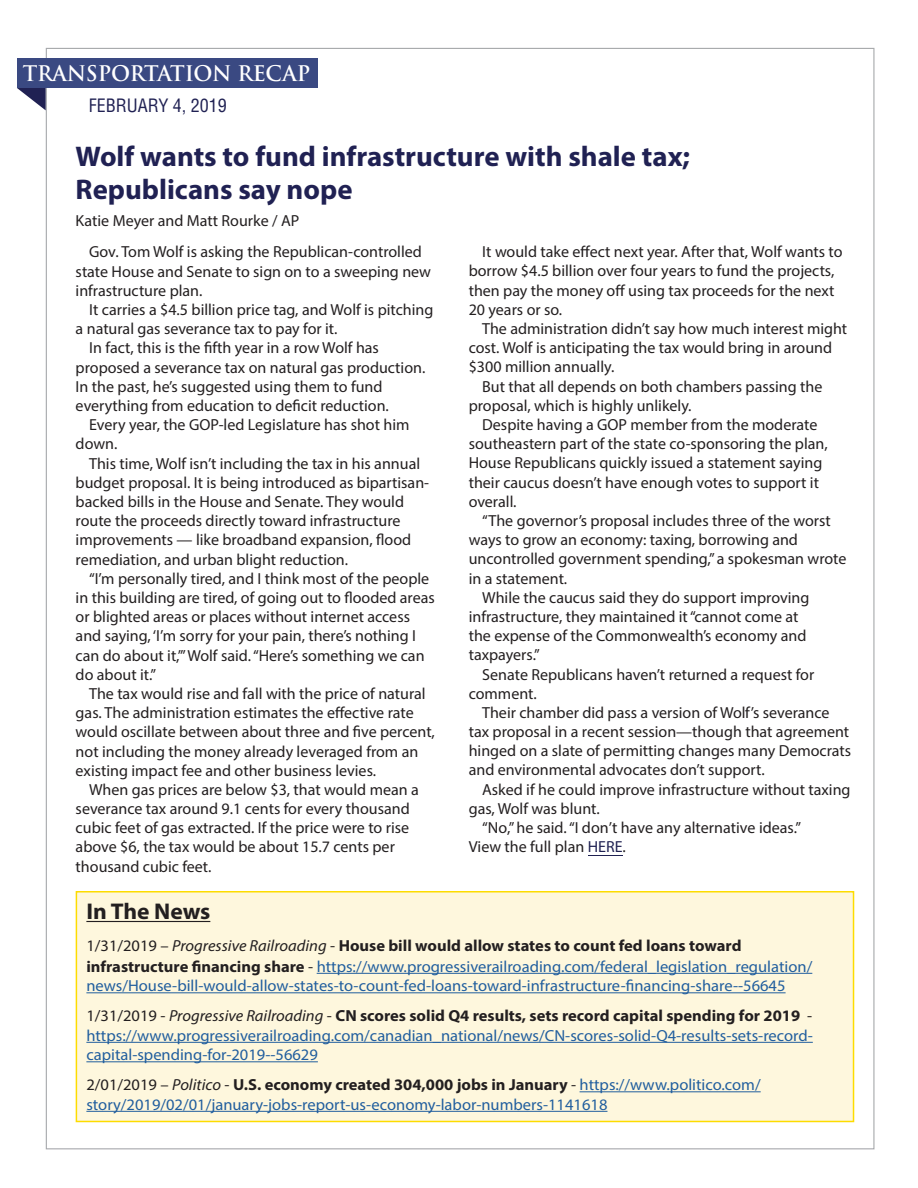
<style>
.page{position:relative;width:918px;height:1188px;background:#fff}
.page>*{position:absolute;margin:0;border:0;box-sizing:border-box;transform-origin:0 0}
.t1{font:700 28.5px/33px "Myriad Pro";color:#202153}
.t2{font:700 22.8px "Myriad Pro";letter-spacing:-.005em;color:#231f20}
.t3{font:700 21px "Trajan Pro";letter-spacing:-.01em;color:#fff}
.t4{font:condensed 18px "Helvetica LT Std";color:#202153}
.t5{font:16.05px/19.2px "Myriad Pro";color:#231f20}
.t6{font:16.05px/19.5px "Myriad Pro";color:#215e9e}
.t7{font:700 16.05px/21px "Myriad Pro";color:#231f20}
.s1{color:#1f2152}
.s2{font-weight:400}
.s3{font-weight:400;font-style:italic}
.s4{font-weight:400;color:#215e9e}
.s5{color:#231f20}
.s6{font-style:italic;color:#231f20}
.s7{font-weight:700;color:#231f20}
</style>
<div class="page">
<svg style="left:17px;top:88px;width:29px;height:22px"></svg>
<div style="left:17px;top:59px;width:301px;height:29px;background:#3a4982"></div>
<hr style="left:588px;top:855px;width:35px;height:1px;background:#1f2152">
<div style="left:76px;top:891px;width:778px;height:231px;background:#fef7dd;border:2px solid #fddc00"></div>
<hr style="left:86px;top:921px;width:124px;height:1px;background:#231f20">
<hr style="left:317px;top:973px;width:495px;height:1px;background:#215e9e">
<hr style="left:86px;top:992px;width:700px;height:1px;background:#215e9e">
<hr style="left:86px;top:1042px;width:727px;height:1px;background:#215e9e">
<hr style="left:86px;top:1061px;width:232px;height:1px;background:#215e9e">
<hr style="left:580px;top:1091px;width:181px;height:1px;background:#215e9e">
<hr style="left:86px;top:1111px;width:521px;height:1px;background:#215e9e">
<h3 class="t3" style="left:23px;top:60px;width:289px">TRANSPORTATION RECAP</h3>
<p class="t4" style="left:89px;top:94px;width:140px">FEBRUARY 4, 2019</p>
<h1 class="t1" style="left:76px;top:139px;width:616px">Wolf wants to fund infrastructure with shale tax;<br>Republicans say nope</h1>
<p class="t5" style="left:89px;top:205px;width:334px;line-height:31.2px;text-indent:-14px">Katie Meyer and Matt Rourke / AP<br>Gov. Tom Wolf is asking the Republican-controlled</p>
<p class="t5" style="left:76px;top:261px;width:357px">state House and Senate to sign on to a sweeping new infrastructure plan.</p>
<p class="t5" style="left:89px;top:300px;width:346px">It carries a $4.5 billion price tag, and Wolf is pitching</p>
<p class="t5" style="left:76px;top:319px;width:263px">a natural gas severance tax to pay for it.</p>
<p class="t5" style="left:89px;top:338px;width:291px">In fact, this is the fifth year in a row Wolf has</p>
<p class="t5" style="left:76px;top:357px;width:351px">proposed a severance tax on natural gas production.</p>
<p class="t5" style="left:76px;top:377px;width:308px">In the past, he’s suggested using them to fund</p>
<p class="t5" style="left:76px;top:396px;width:315px">everything from education to deficit reduction.</p>
<p class="t5" style="left:89px;top:415px;width:322px">Every year, the GOP-led Legislature has shot him</p>
<p class="t5" style="left:76px;top:434px;width:43px">down.</p>
<p class="t5" style="left:89px;top:453px;width:333px">This time, Wolf isn’t including the tax in his annual</p>
<p class="t5" style="left:76px;top:473px;width:355px">budget proposal. It is being introduced as bipartisan-</p>
<p class="t5" style="left:76px;top:492px;width:330px">backed bills in the House and Senate. They would</p>
<p class="t5" style="left:76px;top:511px;width:326px">route the proceeds directly toward infrastructure</p>
<p class="t5" style="left:76px;top:530px;width:337px">improvements — like broadband expansion, flood</p>
<p class="t5" style="left:76px;top:549px;width:274px">remediation, and urban blight reduction.</p>
<p class="t5" style="left:89px;top:569px;width:342px">“I’m personally tired, and I think most of the people</p>
<p class="t5" style="left:76px;top:588px;width:361px">in this building are tired, of going out to flooded areas</p>
<p class="t5" style="left:76px;top:607px;width:336px">or blighted areas or places without internet access</p>
<p class="t5" style="left:76px;top:626px;width:342px">and saying, ‘I’m sorry for your pain, there’s nothing I</p>
<p class="t5" style="left:76px;top:645px;width:350px">can do about it,’” Wolf said. “Here’s something we can</p>
<p class="t5" style="left:76px;top:665px;width:82px">do about it.”</p>
<p class="t5" style="left:89px;top:684px;width:338px">The tax would rise and fall with the price of natural</p>
<p class="t5" style="left:76px;top:703px;width:340px">gas. The administration estimates the effective rate</p>
<p class="t5" style="left:76px;top:722px;width:361px">would oscillate between about three and five percent,</p>
<p class="t5" style="left:76px;top:741px;width:344px">not including the money already leveraged from an</p>
<p class="t5" style="left:76px;top:760px;width:302px">existing impact fee and other business levies.</p>
<p class="t5" style="left:89px;top:780px;width:331px">When gas prices are below $3, that would mean a</p>
<p class="t5" style="left:76px;top:799px;width:336px">severance tax around 9.1 cents for every thousand</p>
<p class="t5" style="left:76px;top:818px;width:335px">cubic feet of gas extracted. If the price were to rise</p>
<p class="t5" style="left:76px;top:837px;width:321px">above $6, the tax would be about 15.7 cents per</p>
<p class="t5" style="left:76px;top:856px;width:137px">thousand cubic feet.</p>
<p class="t5" style="left:469px;top:242px;width:375px;text-indent:14px">It would take effect next year. After that, Wolf wants to borrow $4.5 billion over four years to fund the projects, then pay the money off using tax proceeds for the next 20 years or so.</p>
<p class="t5" style="left:482px;top:319px;width:367px">The administration didn’t say how much interest might</p>
<p class="t5" style="left:469px;top:338px;width:365px">cost. Wolf is anticipating the tax would bring in around</p>
<p class="t5" style="left:469px;top:357px;width:147px">$300 million annually.</p>
<p class="t5" style="left:482px;top:376px;width:342px">But that all depends on both chambers passing the</p>
<p class="t5" style="left:469px;top:396px;width:224px">proposal, which is highly unlikely.</p>
<p class="t5" style="left:482px;top:415px;width:337px">Despite having a GOP member from the moderate</p>
<p class="t5" style="left:469px;top:434px;width:361px">southeastern part of the state co-sponsoring the plan,</p>
<p class="t5" style="left:469px;top:453px;width:355px">House Republicans quickly issued a statement saying</p>
<p class="t5" style="left:469px;top:472px;width:352px">their caucus doesn’t have enough votes to support it</p>
<p class="t5" style="left:469px;top:492px;width:49px">overall.</p>
<p class="t5" style="left:482px;top:511px;width:350px">“The governor’s proposal includes three of the worst</p>
<p class="t5" style="left:469px;top:530px;width:331px">ways to grow an economy: taxing, borrowing and</p>
<p class="t5" style="left:469px;top:549px;width:379px">uncontrolled government spending,” a spokesman wrote</p>
<p class="t5" style="left:469px;top:568px;width:100px">in a statement.</p>
<p class="t5" style="left:482px;top:588px;width:329px">While the caucus said they do support improving</p>
<p class="t5" style="left:469px;top:607px;width:331px">infrastructure, they maintained it “cannot come at</p>
<p class="t5" style="left:469px;top:626px;width:339px">the expense of the Commonwealth’s economy and</p>
<p class="t5" style="left:469px;top:645px;width:73px">taxpayers.”</p>
<p class="t5" style="left:482px;top:664px;width:334px">Senate Republicans haven’t returned a request for</p>
<p class="t5" style="left:469px;top:683px;width:70px">comment.</p>
<p class="t5" style="left:482px;top:703px;width:349px">Their chamber did pass a version of Wolf’s severance</p>
<p class="t5" style="left:469px;top:722px;width:382px">tax proposal in a recent session—though that agreement</p>
<p class="t5" style="left:469px;top:741px;width:384px">hinged on a slate of permitting changes many Democrats</p>
<p class="t5" style="left:469px;top:760px;width:297px">and environmental advocates don’t support.</p>
<p class="t5" style="left:482px;top:779px;width:370px">Asked if he could improve infrastructure without taxing</p>
<p class="t5" style="left:469px;top:799px;width:133px">gas, Wolf was blunt.</p>
<p class="t5" style="left:482px;top:818px;width:320px">“No,” he said. “I don’t have any alternative ideas.”</p>
<p class="t5" style="left:469px;top:837px;width:159px">View the full plan <span class="s1">HERE</span>.</p>
<h2 class="t2" style="left:86px;top:897px;width:125px">In The News</h2>
<p class="t7" style="left:86px;top:934px;width:727px"><span class="s2">1/31/2019 –</span> <span class="s3">Progressive Railroading</span> <span class="s2">-</span> House bill would allow states to count fed loans toward infrastructure financing share <span class="s2">-</span> <span class="s4">https://www.progressiverailroading.com/federal_legislation_regulation/</span></p>
<p class="t6" style="left:86px;top:971px;width:727px;line-height:30px">news/House-bill-would-allow-states-to-count-fed-loans-toward-infrastructure-financing-share--56645<br><span class="s5">1/31/2019 -</span> <span class="s6">Progressive Railroading</span> <span class="s5">-</span> <span class="s7">CN scores solid Q4 results, sets record capital spending for 2019</span> <span class="s5">-</span></p>
<p class="t6" style="left:86px;top:1025px;width:728px">https://www.progressiverailroading.com/canadian_national/news/CN-scores-solid-Q4-results-sets-record&shy;capital-spending-for-2019--56629</p>
<p class="t6" style="left:86px;top:1075px;width:676px"><span class="s5">2/01/2019 –</span> <span class="s6">Politico</span> <span class="s5">-</span> <span class="s7">U.S. economy created 304,000 jobs in January</span> <span class="s5">-</span> https://www.politico.com/ story/2019/02/01/january-jobs-report-us-economy-labor-numbers-1141618</p>
</div>
